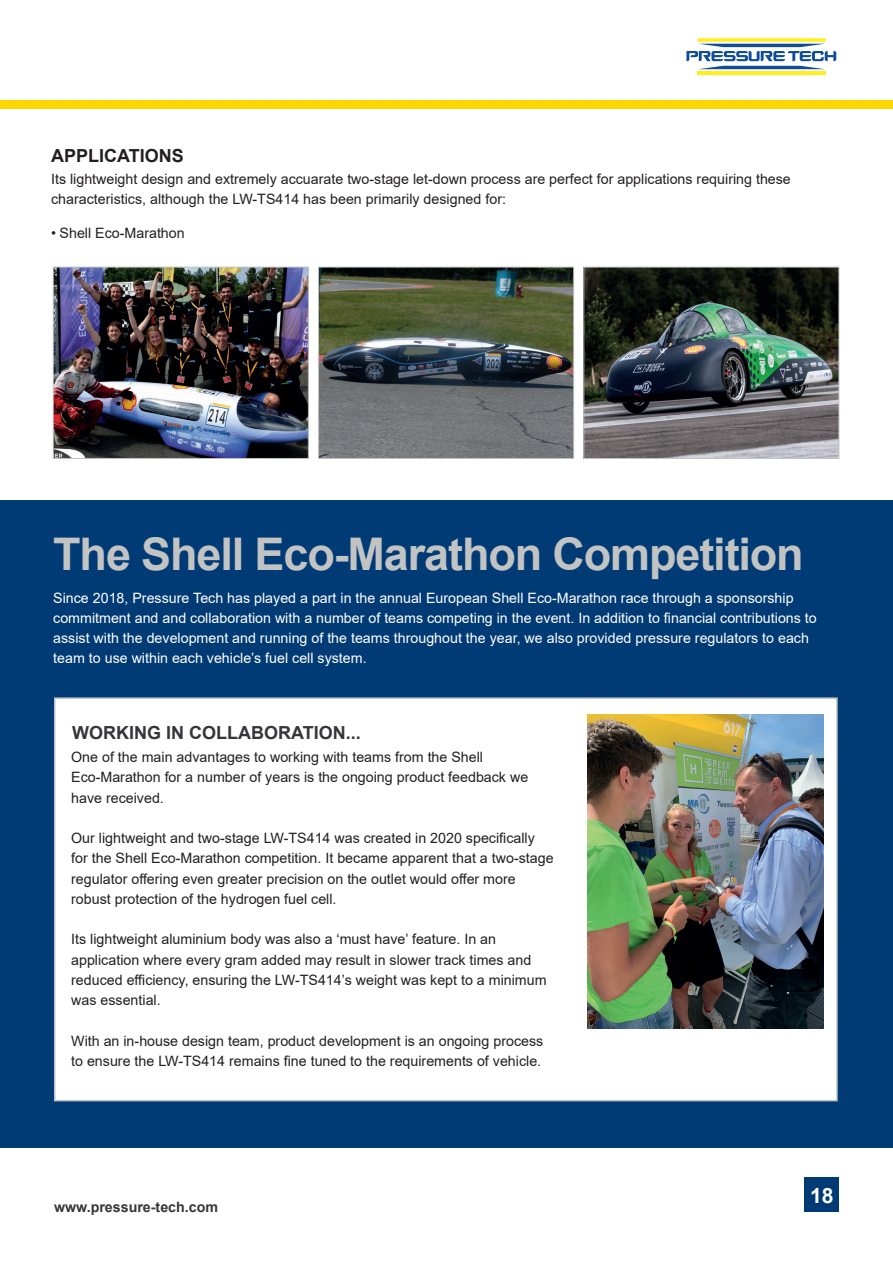
<style>
.page{position:relative;width:893px;height:1263px;background:#fff}
.page>*{position:absolute;margin:0;border:0;box-sizing:border-box;transform-origin:0 0}
.t1{font:700 45px "Arial";letter-spacing:-.025em;color:#c2c3c3}
.t2{font:700 21px "Arial";color:#fff}
.t3{font:700 18px "Arial";color:#363539}
.t4{font:700 18px "Arial";color:#231f20}
.t5{font:14.25px/20.2px "Arial";color:#231f20}
.t6{font:14.25px/20.2px "Arial";color:#fff}
.t7{font:700 14.25px "Arial";color:#363539}
</style>
<div class="page">
<div style="left:0;top:100px;width:893px;height:8px;background:#fed702"></div>
<div style="left:0;top:500px;width:893px;height:648px;background:#003b75"></div>
<div style="left:54px;top:697px;width:784px;height:404px;background:#fff;border:2px solid #c2c3c3"></div>
<img style="left:587px;top:714px;width:236px;height:314px">
<img style="left:55px;top:269px;width:252px;height:188px">
<div style="left:53px;top:267px;width:256px;height:192px;border:1px solid #c2c3c3"></div>
<img style="left:320px;top:269px;width:252px;height:188px">
<div style="left:318px;top:267px;width:256px;height:192px;border:1px solid #c2c3c3"></div>
<img style="left:585px;top:269px;width:252px;height:188px">
<div style="left:583px;top:267px;width:256px;height:192px;border:1px solid #c2c3c3"></div>
<div style="left:805px;top:1178px;width:34px;height:34px;background:#003b75"></div>
<svg style="left:686px;top:38px;width:150px;height:31px"></svg>
<hr style="left:698px;top:71px;width:128px;height:4px;background:#ffef16">
<p class="t4" style="left:51px;top:143px;width:134px">APPLICATIONS</p>
<p class="t5" style="left:51px;top:168px;width:741px">Its lightweight design and extremely accuarate two-stage let-down process are perfect for applications requiring these characteristics, although the LW-TS414 has been primarily designed for:</p>
<p class="t5" style="left:51px;top:223px;width:135px">• Shell Eco-Marathon</p>
<h1 class="t1" style="left:53px;top:522px;width:752px">The Shell Eco-Marathon Competition</h1>
<p class="t6" style="left:53px;top:587px;width:765px">Since 2018, Pressure Tech has played a part in the annual European Shell Eco-Marathon race through a sponsorship commitment and and collaboration with a number of teams competing in the event. In addition to financial contributions to assist with the development and running of the teams throughout the year, we also provided pressure regulators to each team to use within each vehicle’s fuel cell system.</p>
<p class="t3" style="left:72px;top:720px;width:290px">WORKING IN COLLABORATION...</p>
<p class="t5" style="left:71px;top:747px;width:459px">One of the main advantages to working with teams from the Shell<br>Eco-Marathon for a number of years is the ongoing product feedback we have received.</p>
<p class="t5" style="left:71px;top:828px;width:484px">Our lightweight and two-stage LW-TS414 was created in 2020 specifically for the Shell Eco-Marathon competition. It became apparent that a two-stage regulator offering even greater precision on the outlet would offer more robust protection of the hydrogen fuel cell.</p>
<p class="t5" style="left:71px;top:929px;width:477px">Its lightweight aluminium body was also a ‘must have’ feature. In an application where every gram added may result in slower track times and reduced efficiency, ensuring the LW-TS414’s weight was kept to a minimum was essential.</p>
<p class="t5" style="left:71px;top:1030px;width:474px">With an in-house design team, product development is an ongoing process to ensure the LW-TS414 remains fine tuned to the requirements of vehicle.</p>
<p class="t7" style="left:54px;top:1197px;width:166px">www.pressure-tech.com</p>
<h2 class="t2" style="left:810px;top:1180px;width:25px">18</h2>
</div>
